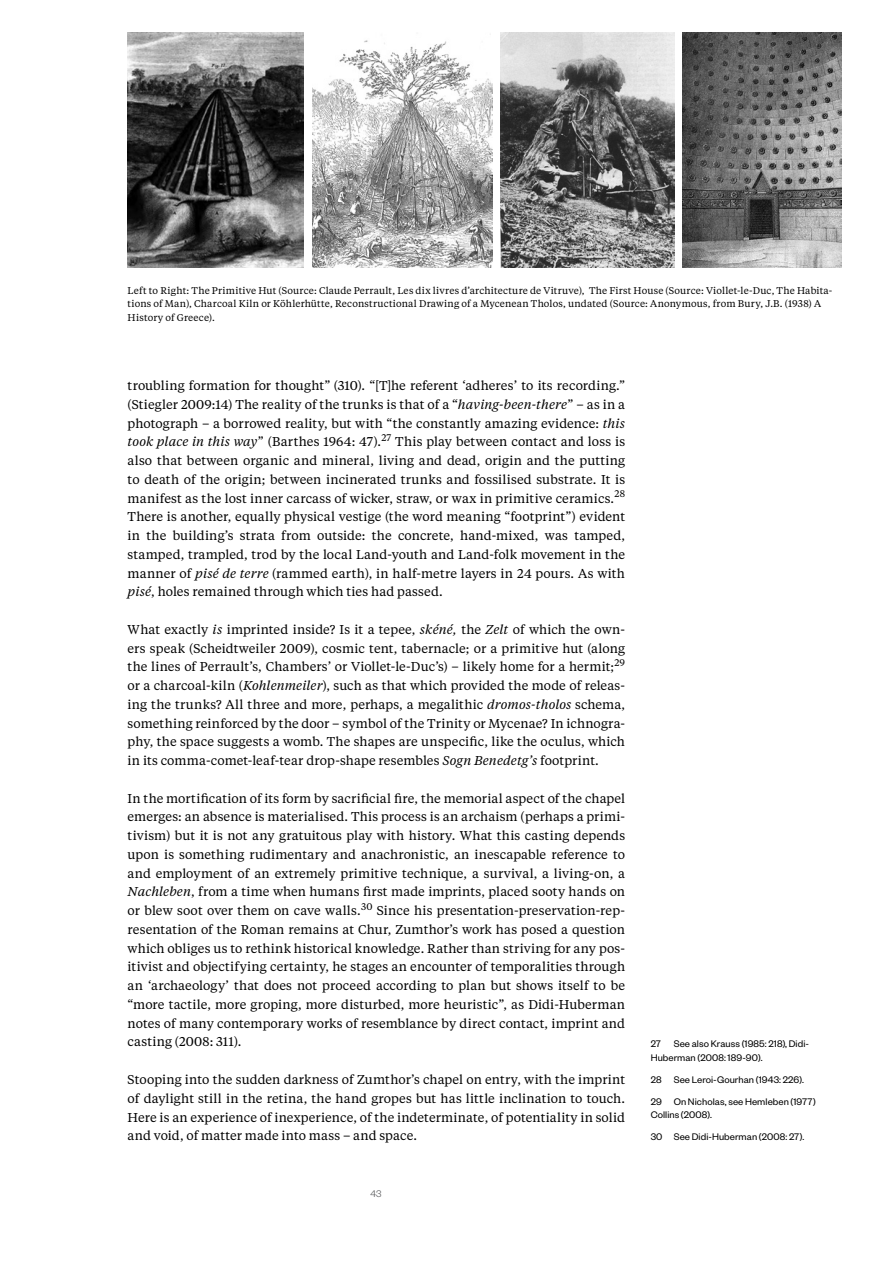
<style>
.page{position:relative;width:893px;height:1263px;background:#fff}
.page>*{position:absolute;margin:0;border:0;box-sizing:border-box;transform-origin:0 0}
.t1{font:12.75px/18.8px "Tiempos Text";letter-spacing:.01em;color:#000;text-align:justify}
.t2{font:10.5px/22px "Founders Grotesk";letter-spacing:.01em;color:#000}
.t3{font:300 10.5px "Founders Grotesk";color:#58595b}
.t4{font:9.75px/13.5px "Tiempos Text";letter-spacing:.02em;color:#000}
.s1{font-style:italic}
</style>
<div class="page">
<img style="left:128px;top:33px;width:176px;height:235px">
<img style="left:312px;top:40px;width:181px;height:228px">
<img style="left:501px;top:33px;width:173px;height:235px">
<img style="left:682px;top:33px;width:160px;height:235px">
<p class="t4" style="left:128px;top:283px;width:706px">Left to Right: The Primitive Hut (Source: Claude Perrault, Les dix livres d’architecture de Vitruve), The First House (Source: Viollet-le-Duc, The Habita&shy;tions of Man), Charcoal Kiln or Köhlerhütte, Reconstructional Drawing of a Mycenean Tholos, undated (Source: Anonymous, from Bury, J.B. (1938) A<br>History of Greece).</p>
<p class="t1" style="left:128px;top:376px;width:499px">troubling formation for thought” (310). “[T]he referent ‘adheres’ to its recording.” (Stiegler 2009:14) The reality of the trunks is that of a “<span class="s1">having-been-there</span>” – as in a photograph – a borrowed reality, but with “the constantly amazing evidence: <span class="s1">this took place in this way</span>” (Barthes 1964: 47).<sup>27</sup> This play between contact and loss is also that between organic and mineral, living and dead, origin and the putting to death of the origin; between incinerated trunks and fossilised substrate. It is manifest as the lost inner carcass of wicker, straw, or wax in primitive ceramics.<sup>28<br></sup>There is another, equally physical vestige (the word meaning “footprint”) evident in the building’s strata from outside: the concrete, hand-mixed, was tamped, stamped, trampled, trod by the local Land-youth and Land-folk movement in the manner of <span class="s1">pisé de terre</span> (rammed earth), in half-metre layers in 24 pours. As with <span class="s1">pisé</span>, holes remained through which ties had passed.</p>
<p class="t1" style="left:128px;top:619px;width:499px">What exactly <span class="s1">is</span> imprinted inside? Is it a tepee, <span class="s1">skéné,</span> the <span class="s1">Zelt</span> of which the own&shy;ers speak (Scheidtweiler 2009), cosmic tent, tabernacle; or a primitive hut (along the lines of Perrault’s, Chambers’ or Viollet-le-Duc’s) – likely home for a hermit;<sup>29 </sup>or a charcoal-kiln (<span class="s1">Kohlenmeiler</span>), such as that which provided the mode of releas&shy;ing the trunks? All three and more, perhaps, a megalithic <span class="s1">dromos-tholos</span> schema, something reinforced by the door – symbol of the Trinity or Mycenae? In ichnogra&shy;phy, the space suggests a womb. The shapes are unspecific, like the oculus, which in its comma-comet-leaf-tear drop-shape resembles <span class="s1">Sogn Benedetg’s</span> footprint.</p>
<p class="t1" style="left:128px;top:788px;width:499px">In the mortification of its form by sacrificial fire, the memorial aspect of the chapel emerges: an absence is materialised. This process is an archaism (perhaps a primi&shy;tivism) but it is not any gratuitous play with history. What this casting depends upon is something rudimentary and anachronistic, an inescapable reference to and employment of an extremely primitive technique, a survival, a living-on, a <span class="s1">Nachleben</span>, from a time when humans first made imprints, placed sooty hands on or blew soot over them on cave walls.<sup>30</sup> Since his presentation-preservation-rep&shy;resentation of the Roman remains at Chur, Zumthor’s work has posed a question which obliges us to rethink historical knowledge. Rather than striving for any pos&shy;itivist and objectifying certainty, he stages an encounter of temporalities through an ‘archaeology’ that does not proceed according to plan but shows itself to be “more tactile, more groping, more disturbed, more heuristic”, as Didi-Huberman notes of many contemporary works of resemblance by direct contact, imprint and casting (2008: 311).</p>
<p class="t1" style="left:128px;top:1069px;width:499px">Stooping into the sudden darkness of Zumthor’s chapel on entry, with the imprint of daylight still in the retina, the hand gropes but has little inclination to touch.<br>Here is an experience of inexperience, of the indeterminate, of potentiality in solid and void, of matter made into mass – and space.</p>
<p class="t3" style="left:370px;top:1187px;width:13px">43</p>
<p class="t2" style="left:651px;top:1036px;width:160px;line-height:13.5px">27 See also Krauss (1985: 218), Didi-<br>Huberman (2008: 189-90).</p>
<p class="t2" style="left:651px;top:1068px;width:167px">28 See Leroi-Gourhan (1943: 226).<br>29 On Nicholas, see Hemleben (1977)</p>
<p class="t2" style="left:651px;top:1103px;width:155px">Collins (2008).<br>30 See Didi-Huberman (2008: 27).</p>
</div>
